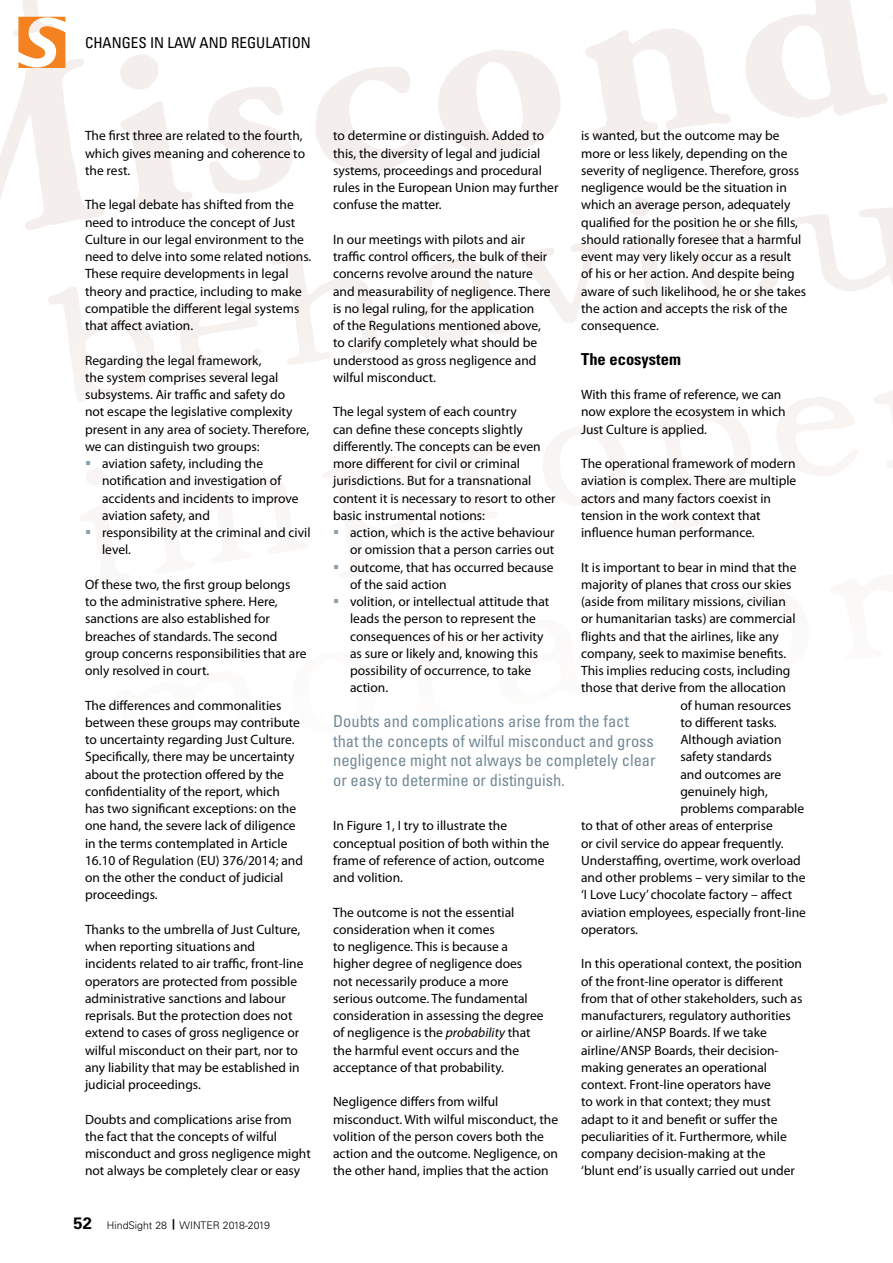
<style>
.page{position:relative;width:893px;height:1263px;background:#fff}
.page>*{position:absolute;margin:0;border:0;box-sizing:border-box;transform-origin:0 0}
.Callout{font:condensed 16.5px/19.5px "Univers LT Std";color:#748a96}
.Intertitre{font:700 condensed 16.5px "Univers LT Std";color:#000}
.t1{font:condensed 15px "Univers LT Std";color:#000}
.BT{font:13.5px/17.2px "Myriad Pro";color:#000}
.t2{font:300 10.5px "Univers LT Std";color:#000}
.s1{font-weight:700;font-size:16.5px}
.s2{font-weight:700}
.s3{font-style:italic}
</style>
<div class="page">
<svg style="left:585px;top:28px;width:146px;height:111px"></svg>
<svg style="left:745px;top:0;width:143px;height:118px"></svg>
<svg style="left:438px;top:49px;width:123px;height:104px"></svg>
<svg style="left:208px;top:87px;width:85px;height:107px"></svg>
<svg style="left:315px;top:67px;width:107px;height:105px"></svg>
<svg style="left:157px;top:476px;width:130px;height:23px"></svg>
<svg style="left:649px;top:410px;width:102px;height:89px"></svg>
<svg style="left:272px;top:247px;width:122px;height:117px"></svg>
<svg style="left:48px;top:287px;width:107px;height:115px"></svg>
<svg style="left:121px;top:101px;width:71px;height:110px"></svg>
<svg style="left:794px;top:208px;width:99px;height:83px"></svg>
<svg style="left:696px;top:224px;width:85px;height:79px"></svg>
<svg style="left:543px;top:426px;width:84px;height:73px"></svg>
<svg style="left:180px;top:298px;width:80px;height:80px"></svg>
<svg style="left:777px;top:397px;width:81px;height:79px"></svg>
<svg style="left:416px;top:241px;width:189px;height:101px"></svg>
<svg style="left:874px;top:390px;width:19px;height:77px"></svg>
<svg style="left:447px;top:438px;width:70px;height:61px"></svg>
<svg style="left:624px;top:234px;width:55px;height:80px"></svg>
<svg style="left:120px;top:54px;width:38px;height:36px"></svg>
<svg style="left:629px;top:197px;width:21px;height:19px"></svg>
<svg style="left:0;top:0;width:104px;height:230px"></svg>
<svg style="left:86px;top:469px;width:19px;height:16px"></svg>
<svg style="left:323px;top:456px;width:101px;height:43px"></svg>
<p class="t1" style="left:85px;top:33px;width:227px">CHANGES IN LAW AND REGULATION</p>
<p class="BT" style="left:85px;top:127px;width:222px">The first three are related to the fourth, which gives meaning and coherence to the rest.</p>
<p class="BT" style="left:85px;top:196px;width:228px">The legal debate has shifted from the need to introduce the concept of Just Culture in our legal environment to the need to delve into some related notions.<br>These require developments in legal theory and practice, including to make compatible the different legal systems that affect aviation.</p>
<p class="BT" style="left:85px;top:351px;width:226px">Regarding the legal framework,<br>the system comprises several legal subsystems. Air traffic and safety do<br>not escape the legislative complexity present in any area of society. Therefore, we can distinguish two groups:</p>
<p class="BT" style="left:102px;top:455px;width:198px">aviation safety, including the notification and investigation of accidents and incidents to improve aviation safety, and</p>
<p class="BT" style="left:102px;top:524px;width:210px">responsibility at the criminal and civil level.</p>
<p class="BT" style="left:85px;top:575px;width:223px">Of these two, the first group belongs<br>to the administrative sphere. Here, sanctions are also established for breaches of standards. The second group concerns responsibilities that are only resolved in court.</p>
<p class="BT" style="left:85px;top:696px;width:219px">The differences and commonalities between these groups may contribute to uncertainty regarding Just Culture.<br>Specifically, there may be uncertainty about the protection offered by the confidentiality of the report, which<br>has two significant exceptions: on the one hand, the severe lack of diligence in the terms contemplated in Article 16.10 of Regulation (EU) 376/2014; and on the other the conduct of judicial proceedings.</p>
<p class="BT" style="left:85px;top:920px;width:220px">Thanks to the umbrella of Just Culture, when reporting situations and incidents related to air traffic, front-line operators are protected from possible administrative sanctions and labour reprisals. But the protection does not extend to cases of gross negligence or wilful misconduct on their part, nor to any liability that may be established in judicial proceedings.</p>
<p class="BT" style="left:85px;top:1110px;width:227px">Doubts and complications arise from the fact that the concepts of wilful misconduct and gross negligence might not always be completely clear or easy</p>
<p class="t2" style="left:74px;top:1219px;width:198px"><span class="s1">52</span> HindSight 28 <span class="s2">|</span> WINTER 2018-2019</p>
<p class="BT" style="left:333px;top:127px;width:227px">to determine or distinguish. Added to this, the diversity of legal and judicial systems, proceedings and procedural rules in the European Union may further confuse the matter.</p>
<p class="BT" style="left:333px;top:230px;width:219px">In our meetings with pilots and air traffic control officers, the bulk of their concerns revolve around the nature and measurability of negligence. There is no legal ruling, for the application<br>of the Regulations mentioned above, to clarify completely what should be understood as gross negligence and wilful misconduct.</p>
<p class="BT" style="left:333px;top:403px;width:224px">The legal system of each country<br>can define these concepts slightly differently. The concepts can be even more different for civil or criminal jurisdictions. But for a transnational content it is necessary to resort to other basic instrumental notions:</p>
<p class="BT" style="left:350px;top:524px;width:206px">action, which is the active behaviour or omission that a person carries out</p>
<p class="BT" style="left:350px;top:558px;width:205px">outcome, that has occurred because of the said action</p>
<p class="BT" style="left:350px;top:593px;width:201px">volition, or intellectual attitude that leads the person to represent the consequences of his or her activity as sure or likely and, knowing this possibility of occurrence, to take action.</p>
<p class="BT" style="left:581px;top:127px;width:227px">is wanted, but the outcome may be more or less likely, depending on the severity of negligence. Therefore, gross negligence would be the situation in which an average person, adequately qualified for the position he or she fills, should rationally foresee that a harmful event may very likely occur as a result<br>of his or her action. And despite being aware of such likelihood, he or she takes the action and accepts the risk of the consequence.</p>
<p class="Intertitre" style="left:581px;top:349px;width:101px">The ecosystem</p>
<p class="BT" style="left:581px;top:386px;width:206px">With this frame of reference, we can now explore the ecosystem in which<br>Just Culture is applied.</p>
<p class="BT" style="left:581px;top:455px;width:217px">The operational framework of modern aviation is complex. There are multiple actors and many factors coexist in tension in the work context that influence human performance.</p>
<p class="BT" style="left:581px;top:558px;width:217px">It is important to bear in mind that the</p>
<p class="BT" style="left:581px;top:575px;width:212px">majority of planes that cross our skies</p>
<p class="BT" style="left:581px;top:593px;width:206px">(aside from military missions, civilian</p>
<p class="BT" style="left:581px;top:610px;width:216px">or humanitarian tasks) are commercial</p>
<p class="BT" style="left:581px;top:627px;width:199px">flights and that the airlines, like any</p>
<p class="BT" style="left:581px;top:644px;width:207px">company, seek to maximise benefits.</p>
<p class="BT" style="left:581px;top:662px;width:211px">This implies reducing costs, including</p>
<p class="BT" style="left:581px;top:679px;width:206px">those that derive from the allocation</p>
<p class="BT" style="left:680px;top:696px;width:112px">of human resources</p>
<p class="BT" style="left:680px;top:713px;width:98px">to different tasks.</p>
<p class="BT" style="left:680px;top:731px;width:103px">Although aviation</p>
<p class="BT" style="left:680px;top:748px;width:93px">safety standards</p>
<p class="BT" style="left:680px;top:765px;width:102px">and outcomes are</p>
<p class="BT" style="left:680px;top:782px;width:89px">genuinely high,</p>
<p class="BT" style="left:680px;top:800px;width:125px">problems comparable</p>
<p class="BT" style="left:581px;top:817px;width:193px">to that of other areas of enterprise</p>
<p class="BT" style="left:581px;top:834px;width:204px">or civil service do appear frequently.</p>
<p class="BT" style="left:581px;top:851px;width:221px">Understaffing, overtime, work overload</p>
<p class="BT" style="left:581px;top:869px;width:226px">and other problems – very similar to the</p>
<p class="BT" style="left:581px;top:886px;width:213px">‘I Love Lucy’ chocolate factory – affect</p>
<p class="BT" style="left:581px;top:903px;width:226px">aviation employees, especially front-line</p>
<p class="BT" style="left:581px;top:920px;width:58px">operators.</p>
<p class="BT" style="left:581px;top:955px;width:223px">In this operational context, the position of the front-line operator is different from that of other stakeholders, such as manufacturers, regulatory authorities or airline/ANSP Boards. If we take airline/ANSP Boards, their decision&shy;making generates an operational context. Front-line operators have<br>to work in that context; they must adapt to it and benefit or suffer the peculiarities of it. Furthermore, while company decision-making at the<br>‘blunt end’ is usually carried out under</p>
<p class="Callout" style="left:333px;top:711px;width:324px">Doubts and complications arise from the fact that the concepts of wilful misconduct and gross negligence might not always be completely clear or easy to determine or distinguish.</p>
<p class="BT" style="left:333px;top:817px;width:218px">In Figure 1, I try to illustrate the conceptual position of both within the frame of reference of action, outcome and volition.</p>
<p class="BT" style="left:333px;top:903px;width:212px">The outcome is not the essential consideration when it comes<br>to negligence. This is because a higher degree of negligence does not necessarily produce a more serious outcome. The fundamental consideration in assessing the degree of negligence is the <span class="s3">probability</span> that the harmful event occurs and the acceptance of that probability.</p>
<p class="BT" style="left:333px;top:1093px;width:227px">Negligence differs from wilful misconduct. With wilful misconduct, the volition of the person covers both the action and the outcome. Negligence, on the other hand, implies that the action</p>
</div>
